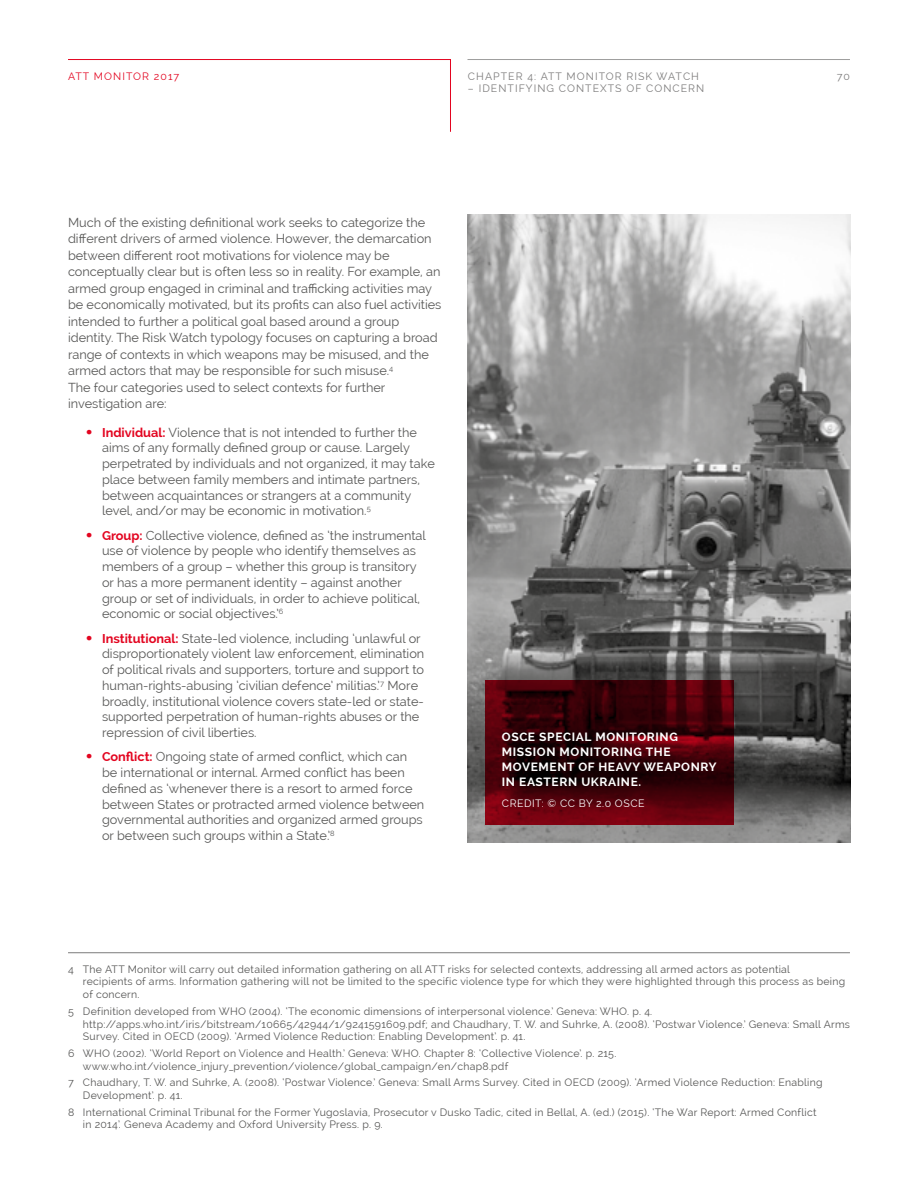
<style>
.page{position:relative;width:918px;height:1188px;background:#fff}
.page>*{position:absolute;margin:0;border:0;box-sizing:border-box;transform-origin:0 0}
.t1{font:12.75px/15.8px "Raleway";color:#575756}
.t2{font:700 12px/15px "Raleway";letter-spacing:.05em;color:#fff}
.t3{font:10.5px/12.6px "Raleway";letter-spacing:.025em;color:#575756}
.t4{font:10.5px "Raleway";letter-spacing:.1em;color:#7c7b7b}
.t5{font:10.5px "Raleway";letter-spacing:.05em;color:#fff}
.t6{font:10.5px "Raleway";letter-spacing:.1em;color:#e30520}
.s1{font-weight:700;font-size:22.5px;color:#e30520}
.s2{font-weight:700;color:#e30520}
</style>
<div class="page">
<hr style="left:68px;top:952px;width:782px;height:1px;background:#7c7b7b">
<img style="left:468px;top:215px;width:383px;height:628px">
<svg style="left:485px;top:680px;width:249px;height:145px"></svg>
<svg style="left:68px;top:59px;width:383px;height:73px"></svg>
<hr style="left:468px;top:59px;width:382px;height:1px;background:#9d9d9c">
<p class="t6" style="left:68px;top:70px;width:113px">ATT MONITOR 2017</p>
<p class="t4" style="left:468px;top:70px;width:233px">CHAPTER 4: ATT MONITOR RISK WATCH</p>
<p class="t4" style="left:837px;top:70px;width:15px">70</p>
<p class="t4" style="left:468px;top:83px;width:238px">– IDENTIFYING CONTEXTS OF CONCERN</p>
<p class="t1" style="left:68px;top:214px;width:375px;line-height:16.5px">Much of the existing definitional work seeks to categorize the different drivers of armed violence. However, the demarcation between different root motivations for violence may be conceptually clear but is often less so in reality. For example, an armed group engaged in criminal and trafficking activities may be economically motivated, but its profits can also fuel activities intended to further a political goal based around a group identity. The Risk Watch typology focuses on capturing a broad range of contexts in which weapons may be misused, and the armed actors that may be responsible for such misuse.<sup>4<br></sup>The four categories used to select contexts for further investigation are:</p>
<p class="t1" style="left:102px;top:424px;width:334px;text-indent:-17px"><span class="s1">•</span> <span class="s2">Individual:</span> Violence that is not intended to further the aims of any formally defined group or cause. Largely perpetrated by individuals and not organized, it may take place between family members and intimate partners, between acquaintances or strangers at a community level, and/or may be economic in motivation.<sup>5</sup></p>
<p class="t1" style="left:102px;top:527px;width:325px;text-indent:-17px"><span class="s1">•</span> <span class="s2">Group:</span> Collective violence, defined as ‘the instrumental use of violence by people who identify themselves as members of a group – whether this group is transitory or has a more permanent identity – against another group or set of individuals, in order to achieve political, economic or social objectives.’<sup>6</sup></p>
<p class="t1" style="left:102px;top:630px;width:324px;text-indent:-17px"><span class="s1">•</span> <span class="s2">Institutional:</span> State-led violence, including ‘unlawful or disproportionately violent law enforcement, elimination of political rivals and supporters, torture and support to human-rights-abusing ‘civilian defence’ militias.’<sup>7</sup> More broadly, institutional violence covers state-led or state&shy;supported perpetration of human-rights abuses or the repression of civil liberties.</p>
<p class="t1" style="left:102px;top:749px;width:324px;text-indent:-17px"><span class="s1">•</span> <span class="s2">Conflict:</span> Ongoing state of armed conflict, which can be international or internal. Armed conflict has been defined as ‘whenever there is a resort to armed force between States or protracted armed violence between governmental authorities and organized armed groups or between such groups within a State.’<sup>8</sup></p>
<p class="t2" style="left:502px;top:730px;width:216px">OSCE SPECIAL MONITORING<br>MISSION MONITORING THE<br>MOVEMENT OF HEAVY WEAPONRY<br>IN EASTERN UKRAINE.</p>
<p class="t5" style="left:502px;top:798px;width:144px">CREDIT: © CC BY 2.0 OSCE</p>
<p class="t3" style="left:83px;top:963px;width:764px;text-indent:-15px">4 The ATT Monitor will carry out detailed information gathering on all ATT risks for selected contexts, addressing all armed actors as potential<br>recipients of arms. Information gathering will not be limited to the specific violence type for which they were highlighted through this process as being of concern.</p>
<p class="t3" style="left:83px;top:1005px;width:769px;text-indent:-15px">5 Definition developed from WHO (2004). ‘The economic dimensions of interpersonal violence.’ Geneva: WHO. p. 4. http://apps.who.int/iris/bitstream/10665/42944/1/9241591609.pdf; and Chaudhary, T. W. and Suhrke, A. (2008). ‘Postwar Violence.’ Geneva: Small Arms<br>Survey. Cited in OECD (2009). ‘Armed Violence Reduction: Enabling Development’. p. 41.</p>
<p class="t3" style="left:83px;top:1047px;width:535px;text-indent:-15px">6 WHO (2002). ‘World Report on Violence and Health.’ Geneva: WHO. Chapter 8: ‘Collective Violence’. p. 215. www.who.int/violence_injury_prevention/violence/global_campaign/en/chap8.pdf</p>
<p class="t3" style="left:83px;top:1076px;width:741px;text-indent:-15px">7 Chaudhary, T. W. and Suhrke, A. (2008). ‘Postwar Violence.’ Geneva: Small Arms Survey. Cited in OECD (2009). ‘Armed Violence Reduction: Enabling<br>Development’. p. 41.</p>
<p class="t3" style="left:83px;top:1106px;width:735px;text-indent:-15px">8 International Criminal Tribunal for the Former Yugoslavia, Prosecutor v Dusko Tadic, cited in Bellal, A. (ed.) (2015). ‘The War Report: Armed Conflict in 2014’. Geneva Academy and Oxford University Press. p. 9.</p>
</div>
